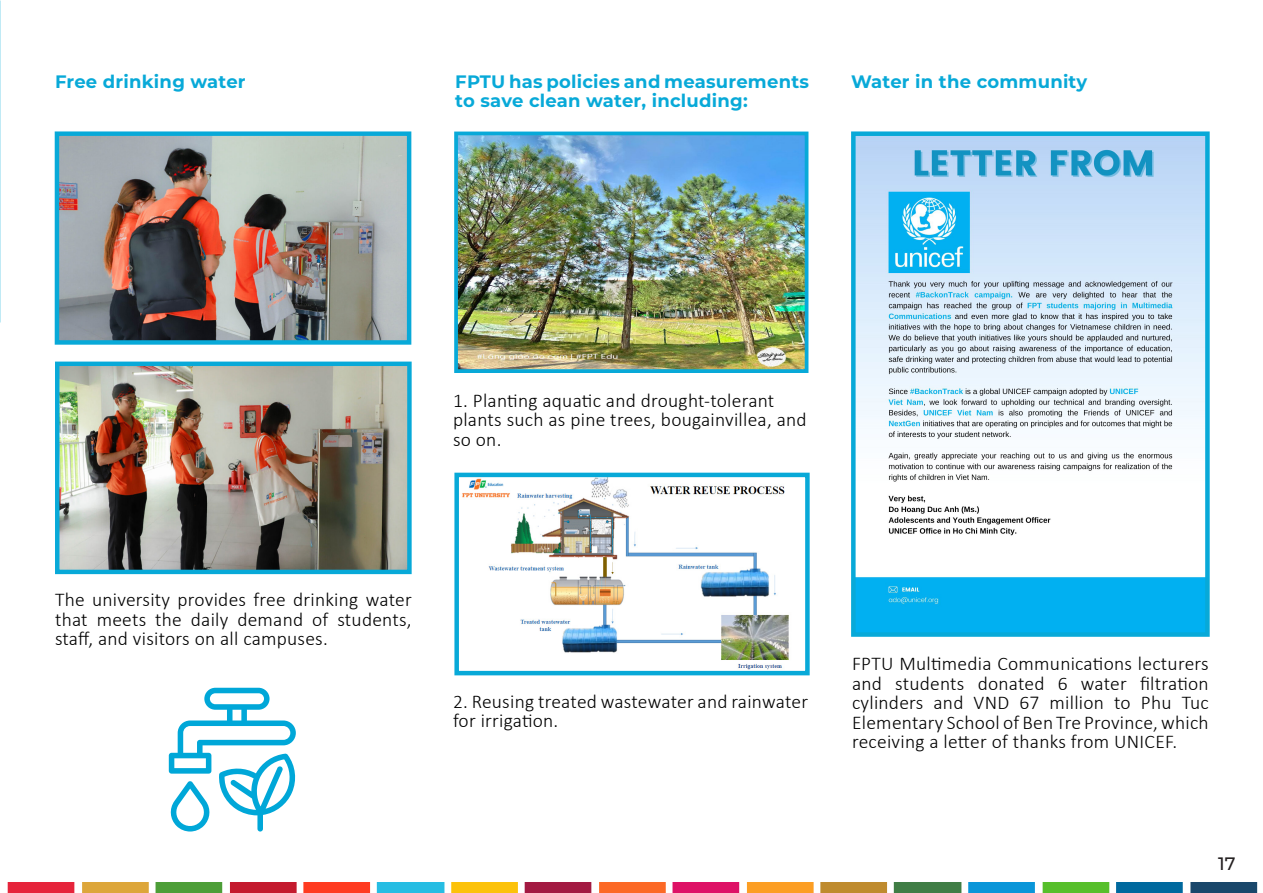
<style>
.page{position:relative;width:1263px;height:893px;background:#fff}
.page>*{position:absolute;margin:0;border:0;box-sizing:border-box;transform-origin:0 0}
.t1{font:300 19.5px/19.5px "Calibri";letter-spacing:.015em;color:#000}
.t2{font:700 18px "Montserrat";letter-spacing:.015em;color:#08a9d8}
.t3{font:500 18px "Montserrat Alternates";color:#231f20}
</style>
<div class="page">
<img style="left:856px;top:136px;width:349px;height:496px">
<div style="left:851px;top:131px;width:359px;height:506px;border:4px solid #08a9d8"></div>
<img style="left:459px;top:137px;width:344px;height:231px">
<div style="left:454px;top:132px;width:354px;height:241px;border:4px solid #08a9d8"></div>
<img style="left:60px;top:136px;width:346px;height:204px">
<div style="left:55px;top:131px;width:356px;height:214px;border:4px solid #08a9d8"></div>
<img style="left:60px;top:367px;width:347px;height:202px">
<div style="left:55px;top:362px;width:357px;height:212px;border:4px solid #08a9d8"></div>
<img style="left:462px;top:478px;width:327px;height:192px">
<div style="left:454px;top:473px;width:356px;height:202px;border:4px solid #08a9d8"></div>
<img style="left:7px;top:882px;width:1251px;height:11px">
<hr style="left:0;top:0;width:1px;height:323px;background:#00add9">
<svg style="left:169px;top:688px;width:127px;height:143px"></svg>
<p class="t2" style="left:55px;top:68px;width:192px">Free drinking water</p>
<p class="t2" style="left:455px;top:68px;width:355px">FPTU has policies and measurements</p>
<p class="t2" style="left:851px;top:68px;width:238px">Water in the community</p>
<p class="t2" style="left:455px;top:88px;width:294px">to save clean water, including:</p>
<p class="t1" style="left:453px;top:390px;width:355px">1. Planting aquatic and drought-tolerant plants such as pine trees, bougainvillea, and so on.</p>
<p class="t1" style="left:55px;top:590px;width:358px;text-align:justify">The university provides free drinking water that meets the daily demand of students, staff, and visitors on all campuses.</p>
<p class="t1" style="left:453px;top:691px;width:357px">2. Reusing treated wastewater and rainwater for irrigation.</p>
<p class="t1" style="left:852px;top:654px;width:358px;text-align:justify">FPTU Multimedia Communications lecturers and students donated 6 water filtration cylinders and VND 67 million to Phu Tuc Elementary School of Ben Tre Province, which receiving a letter of thanks from UNICEF.</p>
<p class="t3" style="left:1218px;top:851px;width:19px">17</p>
</div>
